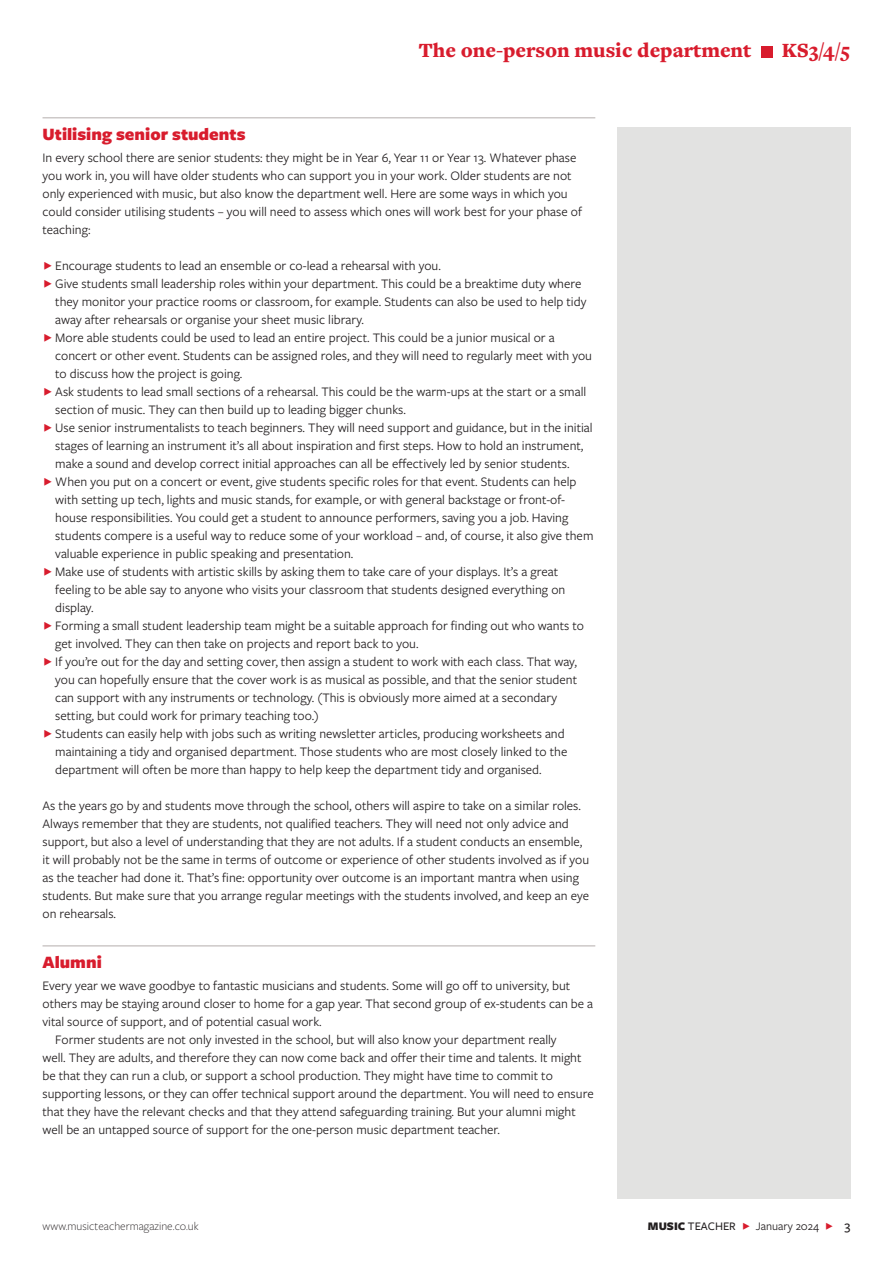
<style>
.page{position:relative;width:893px;height:1263px;background:#fff}
.page>*{position:absolute;margin:0;border:0;box-sizing:border-box;transform-origin:0 0}
.t1{font:900 21px "Freight Text Pro";color:#d81c2d}
.t2{font:900 18px "Freight Sans Pro";color:#d81c2d}
.t3{font:13.5px/18px "Freight Sans Pro";color:#231f20}
.t4{font:300 12px "Freight Sans Pro";color:#231f20}
.t5{font:12px "Freight Sans Pro";color:#231f20}
.s1{font-weight:900}
.s2{font-weight:500}
.s3{color:#d81c2d}
.s4{font-weight:500;font-size:13.5px}
</style>
<div class="page">
<div style="left:761px;top:46px;width:11px;height:11px;background:#d81c2d"></div>
<div style="left:617px;top:128px;width:233px;height:1071px;background:#e2e2e1"></div>
<hr style="left:43px;top:117px;width:552px;height:1px;background:#cdc9c8">
<hr style="left:43px;top:945px;width:552px;height:1px;background:#cdc9c8">
<h1 class="t1" style="left:419px;top:36px;width:334px">The one-person music department</h1>
<h1 class="t1" style="left:782px;top:36px;width:70px">KS3/4/5</h1>
<h2 class="t2" style="left:43px;top:121px;width:205px">Utilising senior students</h2>
<p class="t3" style="left:43px;top:148px;width:541px">In every school there are senior students: they might be in Year 6, Year 11 or Year 13. Whatever phase you work in, you will have older students who can support you in your work. Older students are not only experienced with music, but also know the department well. Here are some ways in which you could consider utilising students – you will need to assess which ones will work best for your phase of teaching:</p>
<p class="t3" style="left:55px;top:256px;width:540px">Encourage students to lead an ensemble or co-lead a rehearsal with you.<br>Give students small leadership roles within your department. This could be a breaktime duty where they monitor your practice rooms or classroom, for example. Students can also be used to help tidy away after rehearsals or organise your sheet music library.<br>More able students could be used to lead an entire project. This could be a junior musical or a concert or other event. Students can be assigned roles, and they will need to regularly meet with you to discuss how the project is going.<br>Ask students to lead small sections of a rehearsal. This could be the warm-ups at the start or a small section of music. They can then build up to leading bigger chunks.<br>Use senior instrumentalists to teach beginners. They will need support and guidance, but in the initial stages of learning an instrument it’s all about inspiration and first steps. How to hold an instrument, make a sound and develop correct initial approaches can all be effectively led by senior students.<br>When you put on a concert or event, give students specific roles for that event. Students can help with setting up tech, lights and music stands, for example, or with general backstage or front-of&shy;house responsibilities. You could get a student to announce performers, saving you a job. Having students compere is a useful way to reduce some of your workload – and, of course, it also give them valuable experience in public speaking and presentation.<br>Make use of students with artistic skills by asking them to take care of your displays. It’s a great feeling to be able say to anyone who visits your classroom that students designed everything on display.<br>Forming a small student leadership team might be a suitable approach for finding out who wants to get involved. They can then take on projects and report back to you.<br>If you’re out for the day and setting cover, then assign a student to work with each class. That way, you can hopefully ensure that the cover work is as musical as possible, and that the senior student can support with any instruments or technology. (This is obviously more aimed at a secondary setting, but could work for primary teaching too.)<br>Students can easily help with jobs such as writing newsletter articles, producing worksheets and maintaining a tidy and organised department. Those students who are most closely linked to the department will often be more than happy to help keep the department tidy and organised.</p>
<p class="t3" style="left:43px;top:796px;width:548px">As the years go by and students move through the school, others will aspire to take on a similar roles.<br>Always remember that they are students, not qualified teachers. They will need not only advice and support, but also a level of understanding that they are not adults. If a student conducts an ensemble, it will probably not be the same in terms of outcome or experience of other students involved as if you as the teacher had done it. That’s fine: opportunity over outcome is an important mantra when using students. But make sure that you arrange regular meetings with the students involved, and keep an eye on rehearsals.</p>
<h2 class="t2" style="left:43px;top:949px;width:61px">Alumni</h2>
<p class="t3" style="left:43px;top:976px;width:529px">Every year we wave goodbye to fantastic musicians and students. Some will go off to university, but</p>
<p class="t3" style="left:43px;top:994px;width:552px">others may be staying around closer to home for a gap year. That second group of ex-students can be a</p>
<p class="t3" style="left:43px;top:1012px;width:281px">vital source of support, and of potential casual work.</p>
<p class="t3" style="left:55px;top:1030px;width:503px">Former students are not only invested in the school, but will also know your department really</p>
<p class="t3" style="left:43px;top:1048px;width:541px">well. They are adults, and therefore they can now come back and offer their time and talents. It might</p>
<p class="t3" style="left:43px;top:1066px;width:512px">be that they can run a club, or support a school production. They might have time to commit to</p>
<p class="t3" style="left:43px;top:1084px;width:553px">supporting lessons, or they can offer technical support around the department. You will need to ensure</p>
<p class="t3" style="left:43px;top:1102px;width:535px">that they have the relevant checks and that they attend safeguarding training. But your alumni might</p>
<p class="t3" style="left:43px;top:1120px;width:459px">well be an untapped source of support for the one-person music department teacher.</p>
<p class="t4" style="left:43px;top:1218px;width:158px">www.musicteachermagazine.co.uk</p>
<p class="t5" style="left:648px;top:1218px;width:204px"><span class="s1">MUSIC</span> <span class="s2">TEACHER</span> <span class="s3">F</span> January 2024 <span class="s3">F</span> <span class="s4">3</span></p>
</div>
